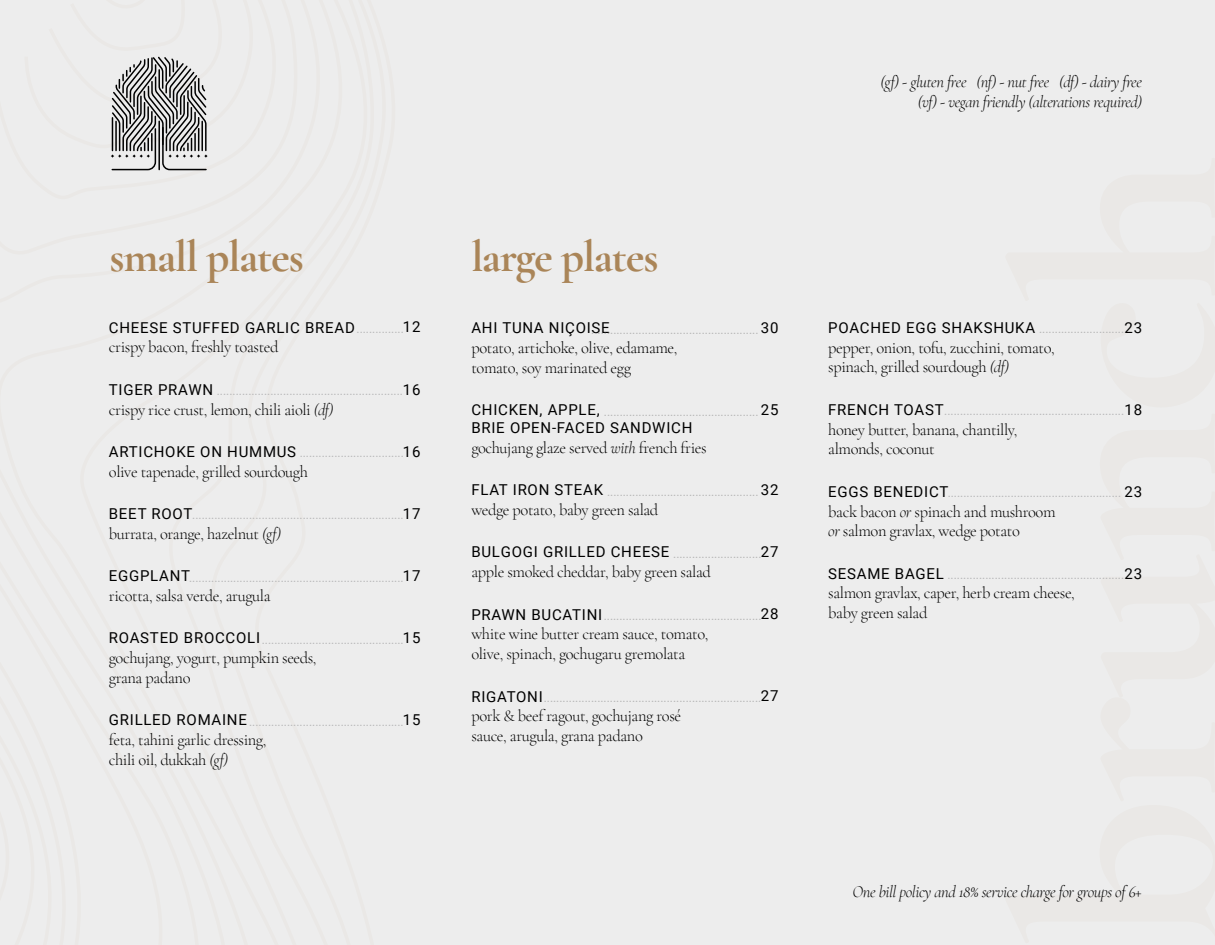
<style>
.page{position:relative;width:1215px;height:945px;background:#ededed}
.page>*{position:absolute;margin:0;border:0;box-sizing:border-box;transform-origin:0 0}
.t1{font:700 45px "Cormorant Garamond";letter-spacing:-.025em;color:#aa8558}
.t2{font:300 16.5px/19.8px "Cormorant Garamond";letter-spacing:-.025em;color:#000}
.t3{font:italic 300 16.5px/19.8px "Cormorant Garamond";letter-spacing:-.025em;color:#000;text-align:right}
.t4{font:15px/18px "Roboto";letter-spacing:.05em;color:#000}
.t5{font:12px "Roboto";color:#b7b7b8}
.t6{font:12px "Roboto";color:#b5b5b5}
.t7{font:12px "Roboto";color:#b6b6b7}
.s1{font-style:italic}
</style>
<div class="page">
<svg style="left:111px;top:56px;width:97px;height:115px"></svg>
<p class="t3" style="left:880px;top:72px;width:263px">(gf) - gluten free (nf) - nut free (df) - dairy free (vf) - vegan friendly (alterations required)</p>
<h1 class="t1" style="left:110px;top:228px;width:196px">small plates</h1>
<h1 class="t1" style="left:471px;top:228px;width:189px">large plates</h1>
<p class="t4" style="left:403px;top:318px;width:19px">12</p>
<p class="t4" style="left:109px;top:318px;width:247px">CHEESE STUFFED GARLIC BREAD</p>
<p class="t2" style="left:109px;top:337px;width:171px">crispy bacon, freshly toasted</p>
<p class="t4" style="left:109px;top:380px;width:106px">TIGER PRAWN</p>
<p class="t2" style="left:109px;top:399px;width:226px">crispy rice crust, lemon, chili aioli <span class="s1">(df)</span></p>
<p class="t4" style="left:109px;top:442px;width:189px">ARTICHOKE ON HUMMUS</p>
<p class="t2" style="left:109px;top:462px;width:201px">olive tapenade, grilled sourdough</p>
<p class="t4" style="left:109px;top:504px;width:85px">BEET ROOT</p>
<p class="t2" style="left:109px;top:524px;width:174px">burrata, orange, hazelnut <span class="s1">(gf)</span></p>
<p class="t4" style="left:109px;top:566px;width:83px">EGGPLANT</p>
<p class="t2" style="left:109px;top:586px;width:163px">ricotta, salsa verde, arugula</p>
<p class="t4" style="left:109px;top:628px;width:153px">ROASTED BROCCOLI</p>
<p class="t2" style="left:109px;top:648px;width:209px">gochujang, yogurt, pumpkin seeds, grana padano</p>
<p class="t4" style="left:109px;top:710px;width:139px">GRILLED ROMAINE</p>
<p class="t2" style="left:109px;top:730px;width:159px">feta, tahini garlic dressing, chili oil, dukkah <span class="s1">(gf)</span></p>
<p class="t5" style="left:357px;top:320px;width:49px">...............</p>
<p class="t4" style="left:403px;top:380px;width:19px">16</p>
<p class="t5" style="left:217px;top:383px;width:188px">...........................................................</p>
<p class="t4" style="left:403px;top:442px;width:19px">16</p>
<p class="t5" style="left:300px;top:445px;width:106px">.................................</p>
<p class="t4" style="left:403px;top:504px;width:19px">17</p>
<p class="t5" style="left:192px;top:507px;width:213px">...................................................................</p>
<p class="t4" style="left:403px;top:566px;width:19px">17</p>
<p class="t5" style="left:189px;top:569px;width:216px">....................................................................</p>
<p class="t4" style="left:403px;top:628px;width:19px">15</p>
<p class="t5" style="left:262px;top:631px;width:144px">.............................................</p>
<p class="t4" style="left:403px;top:710px;width:19px">15</p>
<p class="t5" style="left:249px;top:713px;width:156px">.................................................</p>
<p class="t4" style="left:761px;top:318px;width:19px">30</p>
<p class="t4" style="left:471px;top:318px;width:140px">AHI TUNA NIÇOISE</p>
<p class="t2" style="left:471px;top:338px;width:208px">potato, artichoke, olive, edamame, tomato, soy marinated egg</p>
<p class="t4" style="left:471px;top:400px;width:223px">CHICKEN, APPLE,<br>BRIE OPEN-FACED SANDWICH</p>
<p class="t2" style="left:471px;top:438px;width:237px">gochujang glaze served <span class="s1">with</span> french fries</p>
<p class="t4" style="left:471px;top:480px;width:133px">FLAT IRON STEAK</p>
<p class="t2" style="left:471px;top:500px;width:189px">wedge potato, baby green salad</p>
<p class="t4" style="left:471px;top:543px;width:200px">BULGOGI GRILLED CHEESE</p>
<p class="t2" style="left:471px;top:562px;width:241px">apple smoked cheddar, baby green salad</p>
<p class="t4" style="left:471px;top:605px;width:132px">PRAWN BUCATINI</p>
<p class="t2" style="left:471px;top:624px;width:239px">white wine butter cream sauce, tomato, olive, spinach, gochugaru gremolata</p>
<p class="t4" style="left:471px;top:687px;width:73px">RIGATONI</p>
<p class="t2" style="left:471px;top:706px;width:211px">pork &amp; beef ragout, gochujang rosé sauce, arugula, grana padano</p>
<p class="t6" style="left:591px;top:321px;width:169px">.....................................................</p>
<p class="t4" style="left:761px;top:400px;width:19px">25</p>
<p class="t6" style="left:604px;top:403px;width:156px">.................................................</p>
<p class="t4" style="left:761px;top:480px;width:19px">32</p>
<p class="t6" style="left:607px;top:483px;width:153px">................................................</p>
<p class="t4" style="left:761px;top:542px;width:19px">27</p>
<p class="t6" style="left:673px;top:545px;width:90px">............................</p>
<p class="t4" style="left:761px;top:605px;width:19px">28</p>
<p class="t6" style="left:604px;top:607px;width:159px">..................................................</p>
<p class="t4" style="left:761px;top:686px;width:19px">27</p>
<p class="t6" style="left:544px;top:689px;width:219px">.....................................................................</p>
<p class="t4" style="left:1125px;top:318px;width:19px">23</p>
<p class="t4" style="left:828px;top:318px;width:209px">POACHED EGG SHAKSHUKA</p>
<p class="t2" style="left:828px;top:337px;width:228px">pepper, onion, tofu, zucchini, tomato, spinach, grilled sourdough <span class="s1">(df)</span></p>
<p class="t4" style="left:828px;top:400px;width:117px">FRENCH TOAST</p>
<p class="t2" style="left:828px;top:419px;width:191px">honey butter, banana, chantilly, almonds, coconut</p>
<p class="t4" style="left:828px;top:482px;width:122px">EGGS BENEDICT</p>
<p class="t2" style="left:828px;top:501px;width:229px">back bacon <span class="s1">or</span> spinach and mushroom <span class="s1">or</span> salmon gravlax, wedge potato</p>
<p class="t4" style="left:828px;top:564px;width:117px">SESAME BAGEL</p>
<p class="t2" style="left:828px;top:583px;width:248px">salmon gravlax, caper, herb cream cheese, baby green salad</p>
<p class="t6" style="left:1039px;top:321px;width:87px">...........................</p>
<p class="t4" style="left:1125px;top:400px;width:19px">18</p>
<p class="t7" style="left:944px;top:403px;width:181px">.........................................................</p>
<p class="t4" style="left:1125px;top:482px;width:19px">23</p>
<p class="t7" style="left:948px;top:485px;width:175px">.......................................................</p>
<p class="t4" style="left:1125px;top:564px;width:19px">23</p>
<p class="t7" style="left:947px;top:566px;width:178px">........................................................</p>
<p class="t3" style="left:852px;top:882px;width:291px">One bill policy and 18% service charge for groups of 6+</p>
</div>
